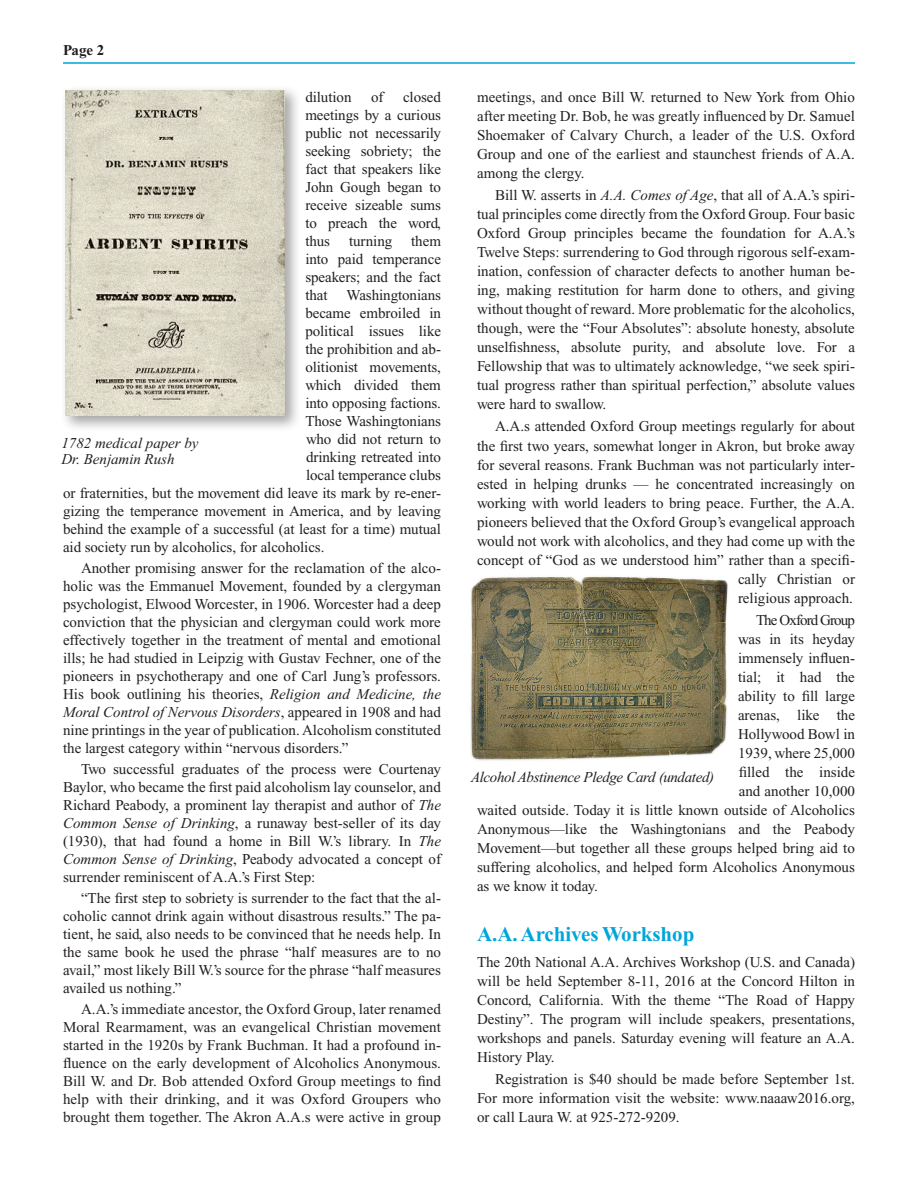
<style>
.page{position:relative;width:918px;height:1188px;background:#fff}
.page>*{position:absolute;margin:0;border:0;box-sizing:border-box;transform-origin:0 0}
.Subhead{font:700 21px "Times New Roman";color:#00a6db}
.Body{font:15px/18px "Times New Roman";color:#231f20;text-align:justify}
.Body_1stPar{font:15px/19px "Times New Roman";color:#231f20;text-align:justify}
.t1{font:italic 15px "Times New Roman";letter-spacing:-.025em;color:#231f20}
.t2{font:italic 15px/15.8px "Times New Roman";letter-spacing:-.005em;color:#231f20}
.Body-2{font:15px "Times New Roman";letter-spacing:-.06em;color:#231f20}
.t3{font:700 15px "Times New Roman";color:#231f20}
.s1{font-style:italic}
</style>
<div class="page">
<hr style="left:63px;top:62px;width:792px;height:2px;background:#00a6db">
<div style="left:60px;top:85px;width:241px;height:347px;background:#231f20;opacity:.4"></div>
<img style="left:65px;top:90px;width:220px;height:326px">
<img style="left:470px;top:576px;width:258px;height:185px">
<p class="t3" style="left:63px;top:41px;width:43px">Page 2</p>
<p class="Body" style="left:305px;top:88px;width:137px;text-indent:98px">closed meetings by a curious public not necessarily seeking sobriety; the fact that speakers like John Gough began to receive sizeable sums to preach the word, thus</p>
<p class="Body" style="left:305px;top:88px;width:48px">dilution</p>
<p class="Body" style="left:371px;top:88px;width:14px">of</p>
<p class="Body" style="left:305px;top:232px;width:137px;text-indent:106px">them into paid temperance speakers; and the fact that</p>
<p class="Body" style="left:349px;top:232px;width:45px">turning</p>
<p class="Body" style="left:347px;top:286px;width:96px">Washingtonians</p>
<p class="Body" style="left:305px;top:304px;width:137px">became embroiled in</p>
<p class="Body" style="left:305px;top:322px;width:137px">political issues like</p>
<p class="Body" style="left:305px;top:340px;width:137px">the prohibition and ab-</p>
<p class="Body" style="left:305px;top:358px;width:137px">olitionist movements,</p>
<p class="Body" style="left:305px;top:376px;width:137px">which divided them</p>
<p class="Body" style="left:305px;top:394px;width:137px">into opposing factions.</p>
<p class="Body" style="left:305px;top:412px;width:137px">Those Washingtonians</p>
<p class="Body" style="left:306px;top:430px;width:136px">who did not return to</p>
<p class="Body" style="left:306px;top:448px;width:137px">drinking retreated into</p>
<p class="Body" style="left:306px;top:466px;width:137px">local temperance clubs</p>
<p class="Body" style="left:63px;top:484px;width:380px">or fraternities, but the movement did leave its mark by re-ener-</p>
<p class="Body" style="left:63px;top:502px;width:379px">gizing the temperance movement in America, and by leaving</p>
<p class="Body" style="left:63px;top:520px;width:380px">behind the example of a successful (at least for a time) mutual</p>
<p class="Body" style="left:63px;top:538px;width:263px">aid society run by alcoholics, for alcoholics.</p>
<p class="Body" style="left:63px;top:559px;width:380px;text-indent:18px">Another promising answer for the reclamation of the alco&shy;holic was the Emmanuel Movement, founded by a clergyman psychologist, Elwood Worcester, in 1906. Worcester had a deep conviction that the physician and clergyman could work more effectively together in the treatment of mental and emotional ills; he had studied in Leipzig with Gustav Fechner, one of the pioneers in psychotherapy and one of Carl Jung’s professors.<br>His book outlining his theories, <span class="s1">Religion and Medicine, the Moral Control of Nervous Disorders</span>, appeared in 1908 and had nine printings in the year of publication. Alcoholism constituted the largest category within “nervous disorders.”</p>
<p class="Body" style="left:63px;top:760px;width:380px;text-indent:18px">Two successful graduates of the process were Courtenay Baylor, who became the first paid alcoholism lay counselor, and Richard Peabody, a prominent lay therapist and author of <span class="s1">The Common Sense of Drinking</span>, a runaway best-seller of its day (1930), that had found a home in Bill W.’s library. In <span class="s1">The Common Sense of Drinking</span>, Peabody advocated a concept of surrender reminiscent of A.A.’s First Step:</p>
<p class="Body" style="left:63px;top:889px;width:380px;text-indent:18px">“The first step to sobriety is surrender to the fact that the al&shy;coholic cannot drink again without disastrous results.” The pa&shy;tient, he said, also needs to be convinced that he needs help. In the same book he used the phrase “half measures are to no avail,” most likely Bill W.’s source for the phrase “half measures availed us nothing.”</p>
<p class="Body" style="left:63px;top:1000px;width:380px;text-indent:18px">A.A.’s immediate ancestor, the Oxford Group, later renamed Moral Rearmament, was an evangelical Christian movement started in the 1920s by Frank Buchman. It had a profound in&shy;fluence on the early development of Alcoholics Anonymous.<br>Bill W. and Dr. Bob attended Oxford Group meetings to find help with their drinking, and it was Oxford Groupers who brought them together. The Akron A.A.s were active in group</p>
<p class="t2" style="left:62px;top:435px;width:138px">1782 medical paper by<br>Dr. Benjamin Rush</p>
<p class="Body" style="left:477px;top:87px;width:380px;line-height:19px">meetings, and once Bill W. returned to New York from Ohio after meeting Dr. Bob, he was greatly influenced by Dr. Samuel Shoemaker of Calvary Church, a leader of the U.S. Oxford Group and one of the earliest and staunchest friends of A.A. among the clergy.</p>
<p class="Body" style="left:477px;top:185px;width:380px;line-height:19px;text-indent:18px">Bill W. asserts in <span class="s1">A.A. Comes of Age</span>, that all of A.A.’s spiri&shy;tual principles come directly from the Oxford Group. Four basic Oxford Group principles became the foundation for A.A.’s Twelve Steps: surrendering to God through rigorous self-exam&shy;ination, confession of character defects to another human be&shy;ing, making restitution for harm done to others, and giving without thought of reward. More problematic for the alcoholics, though, were the “Four Absolutes”: absolute honesty, absolute unselfishness, absolute purity, and absolute love. For a Fellowship that was to ultimately acknowledge, “we seek spiri&shy;tual progress rather than spiritual perfection,” absolute values were hard to swallow.</p>
<p class="Body" style="left:477px;top:417px;width:380px;line-height:19px;text-align:right">A.A.s attended Oxford Group meetings regularly for about the first two years, somewhat longer in Akron, but broke away for several reasons. Frank Buchman was not particularly inter&shy;ested in helping drunks — he concentrated increasingly on working with world leaders to bring peace. Further, the A.A. pioneers believed that the Oxford Group’s evangelical approach would not work with alcoholics, and they had come up with the concept of “God as we understood him” rather than a specifi&shy;cally Christian or<br>religious approach.</p>
<p class="Body-2" style="left:756px;top:612px;width:100px">The Oxford Group</p>
<p class="Body" style="left:738px;top:630px;width:119px">was in its heyday</p>
<p class="Body" style="left:738px;top:649px;width:118px">immensely influen-</p>
<p class="Body" style="left:738px;top:668px;width:118px">tial; it had the</p>
<p class="Body" style="left:738px;top:687px;width:119px">ability to fill large</p>
<p class="Body" style="left:738px;top:706px;width:119px">arenas, like the</p>
<p class="Body" style="left:738px;top:725px;width:119px">Hollywood Bowl in</p>
<p class="Body" style="left:738px;top:744px;width:118px">1939, where 25,000</p>
<p class="Body" style="left:739px;top:763px;width:118px">filled the inside</p>
<p class="Body" style="left:739px;top:782px;width:118px">and another 10,000</p>
<p class="Body" style="left:477px;top:801px;width:380px">waited outside. Today it is little known outside of Alcoholics</p>
<p class="Body" style="left:477px;top:820px;width:380px">Anonymous—like the Washingtonians and the Peabody</p>
<p class="Body" style="left:477px;top:839px;width:379px">Movement—but together all these groups helped bring aid to</p>
<p class="Body" style="left:477px;top:858px;width:379px">suffering alcoholics, and helped form Alcoholics Anonymous</p>
<p class="Body" style="left:477px;top:878px;width:122px">as we know it today.</p>
<p class="Subhead" style="left:477px;top:922px;width:219px">A.A. Archives Workshop</p>
<p class="Body_1stPar" style="left:477px;top:953px;width:380px">The 20th National A.A. Archives Workshop (U.S. and Canada) will be held September 8-11, 2016 at the Concord Hilton in Concord, California. With the theme “The Road of Happy Destiny”. The program will include speakers, presentations, workshops and panels. Saturday evening will feature an A.A.<br>History Play.</p>
<p class="Body" style="left:477px;top:1070px;width:380px;line-height:19px;text-indent:18px">Registration is $40 should be made before September 1st.<br>For more information visit the website: www.naaaw2016.org, or call Laura W. at 925-272-9209.</p>
<p class="t1" style="left:471px;top:769px;width:245px">Alcohol Abstinence Pledge Card (undated)</p>
</div>
